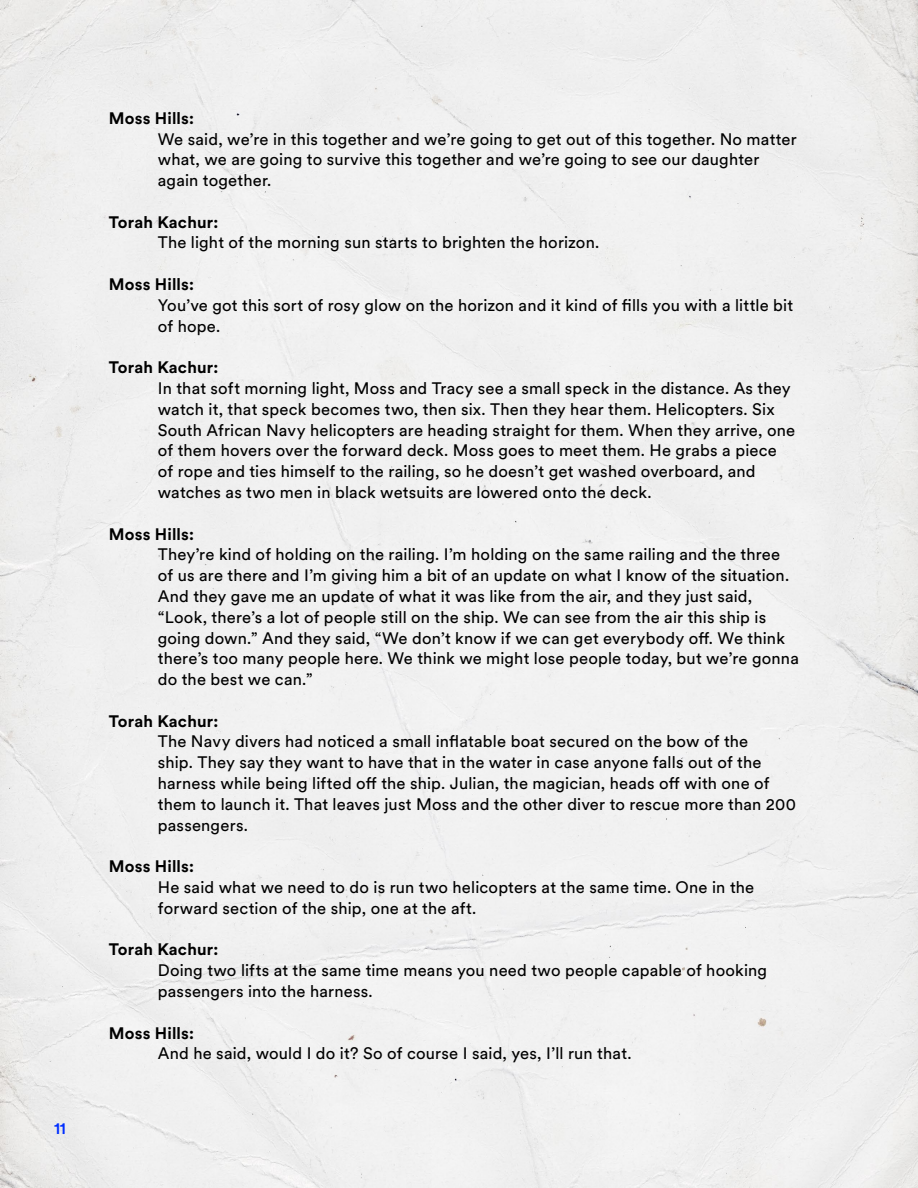
<style>
.page{position:relative;width:918px;height:1188px;background:#f0f0f0}
.page>*{position:absolute;margin:0;border:0;box-sizing:border-box;transform-origin:0 0}
.t1{font:16.5px/20.9px "Circular XX";letter-spacing:.01em;color:#000}
.t2{font:700 16.5px "Circular XX";letter-spacing:.01em;color:#000}
.t3{font:500 16.5px "Circular XX";color:#002eff}
</style>
<div class="page">
<p class="t3" style="left:54px;top:1117px;width:13px">11</p>
<p class="t2" style="left:109px;top:107px;width:87px">Moss Hills:</p>
<p class="t1" style="left:158px;top:128px;width:641px">We said, we’re in this together and we’re going to get out of this together. No matter what, we are going to survive this together and we’re going to see our daughter again together.</p>
<p class="t2" style="left:109px;top:211px;width:111px">Torah Kachur:</p>
<p class="t1" style="left:158px;top:232px;width:443px">The light of the morning sun starts to brighten the horizon.</p>
<p class="t2" style="left:109px;top:273px;width:87px">Moss Hills:</p>
<p class="t1" style="left:158px;top:294px;width:637px">You’ve got this sort of rosy glow on the horizon and it kind of fills you with a little bit of hope.</p>
<p class="t2" style="left:109px;top:356px;width:111px">Torah Kachur:</p>
<p class="t1" style="left:158px;top:377px;width:639px">In that soft morning light, Moss and Tracy see a small speck in the distance. As they watch it, that speck becomes two, then six. Then they hear them. Helicopters. Six South African Navy helicopters are heading straight for them. When they arrive, one of them hovers over the forward deck. Moss goes to meet them. He grabs a piece of rope and ties himself to the railing, so he doesn’t get washed overboard, and watches as two men in black wetsuits are lowered onto the deck.</p>
<p class="t2" style="left:109px;top:522px;width:87px">Moss Hills:</p>
<p class="t1" style="left:158px;top:543px;width:643px">They’re kind of holding on the railing. I’m holding on the same railing and the three of us are there and I’m giving him a bit of an update on what I know of the situation.<br>And they gave me an update of what it was like from the air, and they just said, “Look, there’s a lot of people still on the ship. We can see from the air this ship is going down.” And they said, “We don’t know if we can get everybody off. We think there’s too many people here. We think we might lose people today, but we’re gonna do the best we can.”</p>
<p class="t2" style="left:109px;top:710px;width:111px">Torah Kachur:</p>
<p class="t1" style="left:158px;top:731px;width:640px">The Navy divers had noticed a small inflatable boat secured on the bow of the<br>ship. They say they want to have that in the water in case anyone falls out of the harness while being lifted off the ship. Julian, the magician, heads off with one of them to launch it. That leaves just Moss and the other diver to rescue more than 200 passengers.</p>
<p class="t2" style="left:109px;top:855px;width:87px">Moss Hills:</p>
<p class="t1" style="left:158px;top:876px;width:598px">He said what we need to do is run two helicopters at the same time. One in the forward section of the ship, one at the aft.</p>
<p class="t2" style="left:109px;top:938px;width:111px">Torah Kachur:</p>
<p class="t1" style="left:158px;top:959px;width:611px">Doing two lifts at the same time means you need two people capable of hooking passengers into the harness.</p>
<p class="t2" style="left:109px;top:1021px;width:87px">Moss Hills:</p>
<p class="t1" style="left:158px;top:1042px;width:475px">And he said, would I do it? So of course I said, yes, I’ll run that.</p>
</div>
